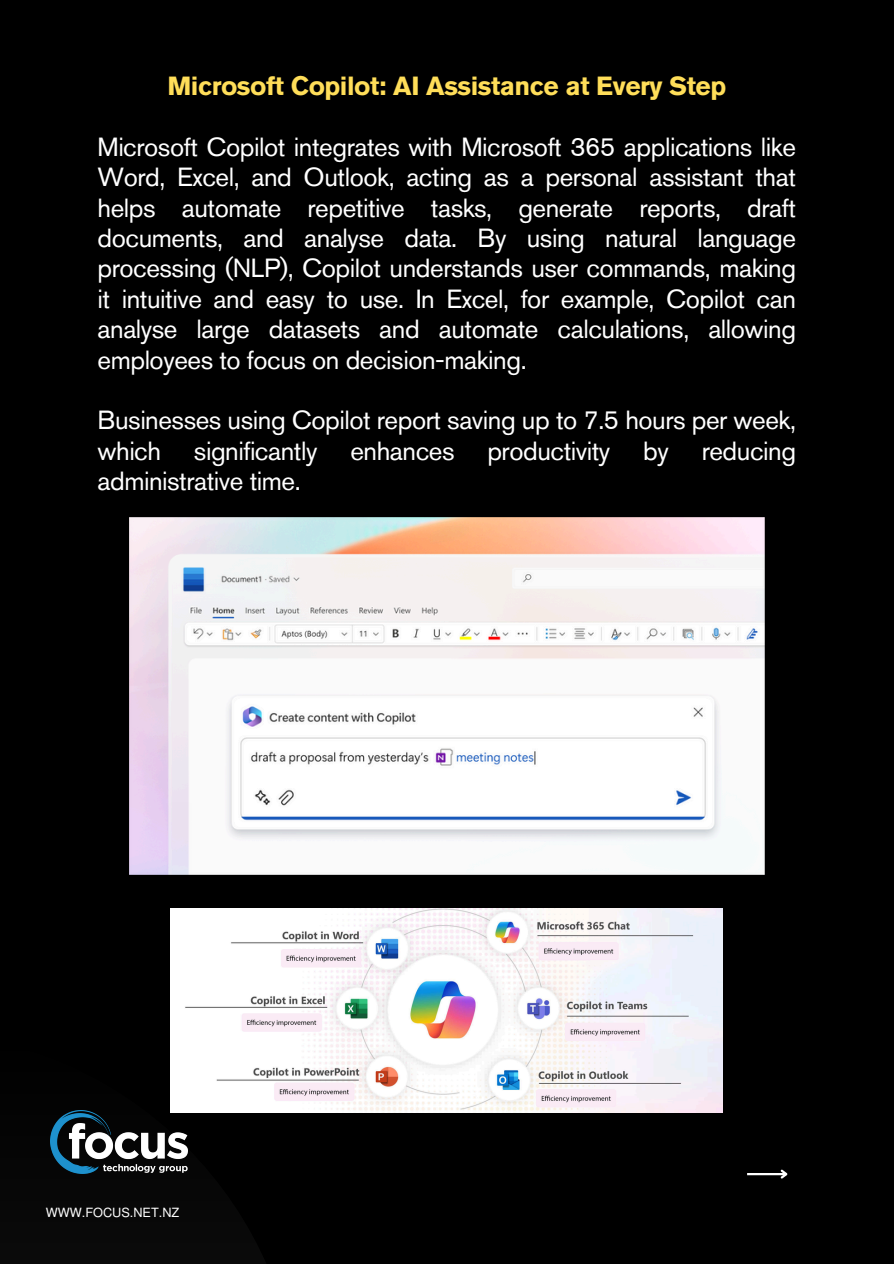
<style>
.page{position:relative;width:894px;height:1264px;background:#fff}
.page>*{position:absolute;margin:0;border:0;box-sizing:border-box;transform-origin:0 0}
.t1{font:26.1px/30.3px "Akzidenz Grotesk Pro";letter-spacing:-.02em;color:#fff;text-align:justify}
.t2{font:700 26.1px "Akzidenz Grotesk Pro";letter-spacing:-.02em;color:#ffde59}
.t3{font:12.75px "Mukti";color:#fff}
</style>
<div class="page">
<div style="left:0;top:0;width:893px;height:1263px;background:#000"></div>
<hr style="left:746px;top:1172px;width:40px;height:3px;background:#fff">
<svg style="left:778px;top:1169px;width:10px;height:10px"></svg>
<img style="left:129px;top:518px;width:635px;height:356px">
<img style="left:171px;top:908px;width:551px;height:204px">
<img style="left:51px;top:1110px;width:136px;height:63px">
<h1 class="t2" style="left:167px;top:75px;width:560px">Microsoft Copilot: AI Assistance at Every Step</h1>
<h2 class="t1" style="left:97px;top:134px;width:699px">Microsoft Copilot integrates with Microsoft 365 applications like Word, Excel, and Outlook, acting as a personal assistant that helps automate repetitive tasks, generate reports, draft documents, and analyse data. By using natural language processing (NLP), Copilot understands user commands, making it intuitive and easy to use. In Excel, for example, Copilot can analyse large datasets and automate calculations, allowing employees to focus on decision-making.</h2>
<h2 class="t1" style="left:97px;top:407px;width:699px">Businesses using Copilot report saving up to 7.5 hours per week, which</h2>
<h2 class="t1" style="left:194px;top:438px;width:125px">significantly</h2>
<h2 class="t1" style="left:350px;top:438px;width:106px">enhances</h2>
<h2 class="t1" style="left:487px;top:438px;width:124px">productivity</h2>
<h2 class="t1" style="left:643px;top:438px;width:27px">by</h2>
<h2 class="t1" style="left:701px;top:438px;width:96px">reducing</h2>
<h2 class="t1" style="left:97px;top:468px;width:205px">administrative time.</h2>
<p class="t3" style="left:46px;top:1203px;width:135px">WWW.FOCUS.NET.NZ</p>
</div>
